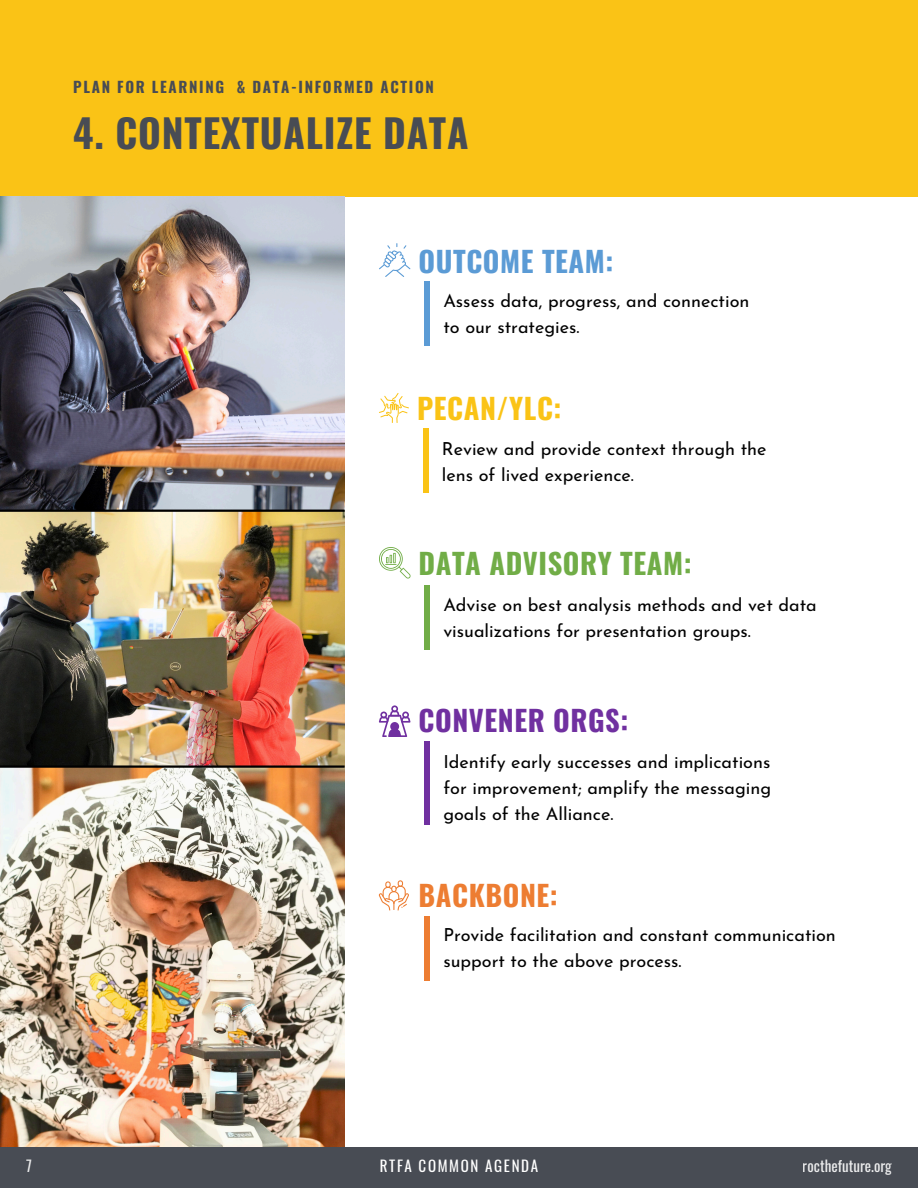
<style>
.page{position:relative;width:918px;height:1188px;background:#fff}
.page>*{position:absolute;margin:0;border:0;box-sizing:border-box;transform-origin:0 0}
.t1{font:700 39px "Oswald";letter-spacing:.02em;color:#484c54}
.t2{font:700 28.5px "Oswald";letter-spacing:.02em;color:#71ad47}
.t3{font:700 28.5px "Oswald";letter-spacing:.02em;color:#7030a0}
.t4{font:700 28.5px "Oswald";letter-spacing:.02em;color:#5b9bd5}
.t5{font:700 28.5px "Oswald";letter-spacing:.02em;color:#fac316}
.t6{font:700 28.5px "Oswald";letter-spacing:.02em;color:#ed7d32}
.t7{font:18px/25.8px "Josefin Sans";color:#000}
.t8{font:700 15px "Oswald";letter-spacing:.11em;color:#484c54}
.t9{font:15px "Oswald";letter-spacing:.11em;color:#fff}
.t10{font:15px "Oswald";color:#fff}
.t11{font:15px "Oswald";letter-spacing:.055em;color:#fff}
</style>
<div class="page">
<div style="left:0;top:0;width:918px;height:197px;background:#fac316"></div>
<img style="left:0;top:197px;width:345px;height:554px">
<img style="left:0;top:751px;width:345px;height:396px">
<div style="left:424px;top:281px;width:6px;height:64px;background:#5b9bd5"></div>
<div style="left:423px;top:429px;width:6px;height:64px;background:#fac316"></div>
<div style="left:424px;top:586px;width:6px;height:64px;background:#71ad47"></div>
<div style="left:424px;top:741px;width:6px;height:84px;background:#7030a0"></div>
<div style="left:424px;top:916px;width:6px;height:64px;background:#ed7d32"></div>
<div style="left:0;top:1147px;width:918px;height:41px;background:#484c54"></div>
<svg style="left:379px;top:243px;width:31px;height:34px"></svg>
<svg style="left:379px;top:393px;width:30px;height:30px"></svg>
<svg style="left:379px;top:547px;width:31px;height:31px"></svg>
<svg style="left:379px;top:705px;width:31px;height:32px"></svg>
<svg style="left:379px;top:880px;width:30px;height:30px"></svg>
<hr style="left:0;top:510px;width:345px;height:2px;background:#000">
<hr style="left:0;top:765px;width:345px;height:3px;background:#000">
<h4 class="t8" style="left:73px;top:75px;width:362px">PLAN FOR LEARNING &amp; DATA-INFORMED ACTION</h4>
<h1 class="t1" style="left:73px;top:102px;width:397px">4. CONTEXTUALIZE DATA</h1>
<h3 class="t4" style="left:419px;top:239px;width:196px">OUTCOME TEAM:</h3>
<p class="t7" style="left:443px;top:290px;width:308px">Assess data, progress, and connection to our strategies.</p>
<p class="t5" style="left:417px;top:386px;width:146px">PECAN/YLC:</p>
<p class="t7" style="left:442px;top:438px;width:326px">Review and provide context through the lens of lived experience.</p>
<p class="t2" style="left:419px;top:541px;width:275px">DATA ADVISORY TEAM:</p>
<h2 class="t7" style="left:443px;top:594px;width:375px">Advise on best analysis methods and vet data visualizations for presentation groups.</h2>
<p class="t3" style="left:419px;top:698px;width:211px">CONVENER ORGS:</p>
<h3 class="t7" style="left:443px;top:751px;width:329px;text-align:justify">Identify early successes and implications for improvement; amplify the messaging goals of the Alliance.</h3>
<h2 class="t6" style="left:419px;top:873px;width:141px">BACKBONE:</h2>
<h2 class="t7" style="left:443px;top:924px;width:394px">Provide facilitation and constant communication support to the above process.</h2>
<p class="t11" style="left:26px;top:1154px;width:7px">7</p>
<p class="t10" style="left:803px;top:1154px;width:91px">rocthefuture.org</p>
<p class="t9" style="left:380px;top:1154px;width:160px">RTFA COMMON AGENDA</p>
</div>
